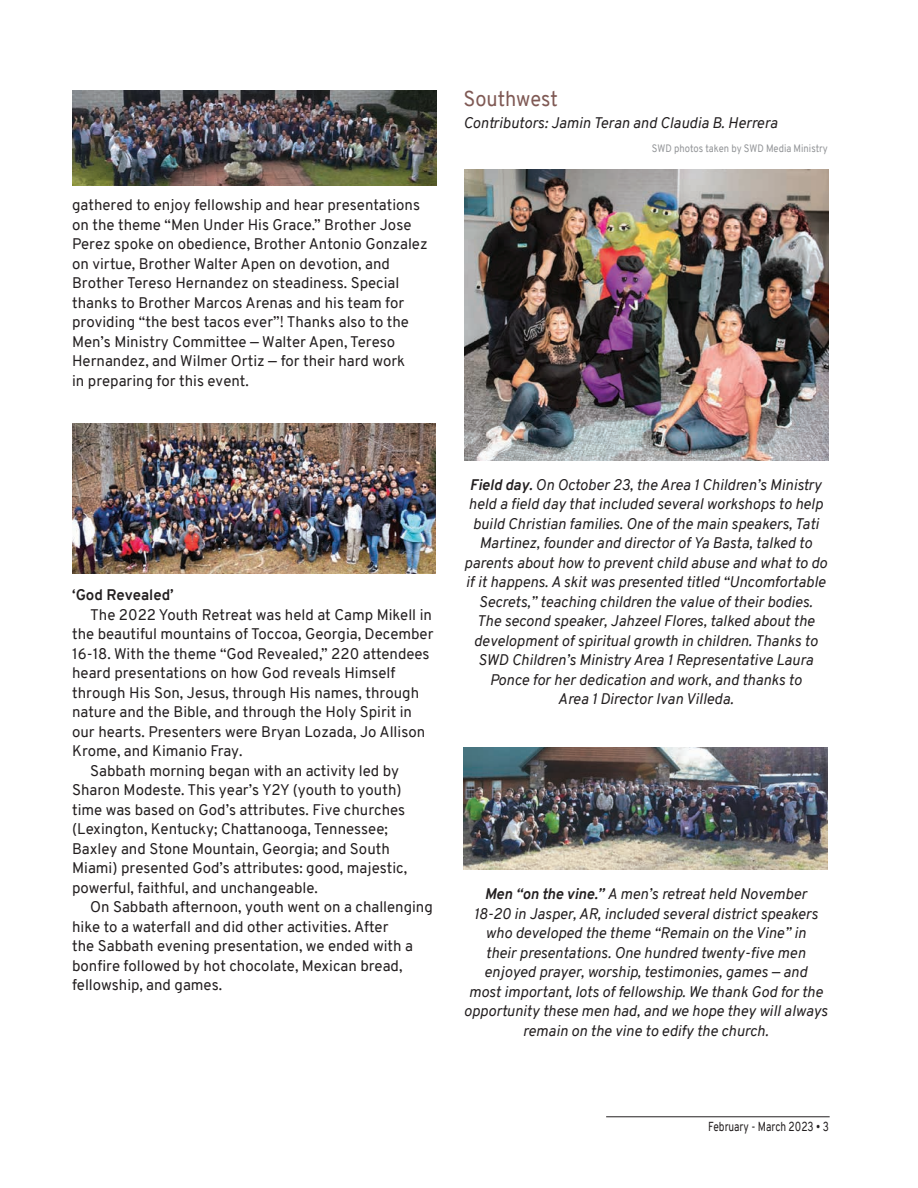
<style>
.page{position:relative;width:918px;height:1188px;background:#fff}
.page>*{position:absolute;margin:0;border:0;box-sizing:border-box;transform-origin:0 0}
.District_News_Title{font:21px "Overpass";color:#7f5954;scale:.95 1}
.News-CR{font:15px/19.5px "Overpass";color:#231f20}
.Caption-CR{font:italic 15px/19.5px "Overpass";color:#231f20;text-align:center}
.Contributor{font:italic 15px "Overpass";color:#231f20}
.News-Bold_Title{font:700 15px "Overpass";color:#231f20}
.t1{font:12.75px "Overpass";color:#231f20;scale:.8 1}
.t2{font:10.5px "Overpass";color:#939598;scale:.9 1}
.s1{font-weight:700}
</style>
<div class="page">
<hr style="left:606px;top:1116px;width:224px;height:1px;background:#231f20">
<img style="left:72px;top:90px;width:364px;height:95px">
<img style="left:464px;top:170px;width:365px;height:290px">
<img style="left:464px;top:748px;width:364px;height:121px">
<img style="left:72px;top:424px;width:364px;height:150px">
<p class="News-CR" style="left:72px;top:195px;width:357px">gathered to enjoy fellowship and hear presentations on the theme “Men Under His Grace.” Brother Jose Perez spoke on obedience, Brother Antonio Gonzalez on virtue, Brother Walter Apen on devotion, and Brother Tereso Hernandez on steadiness. Special thanks to Brother Marcos Arenas and his team for providing “the best tacos ever”! Thanks also to the Men’s Ministry Committee — Walter Apen, Tereso Hernandez, and Wilmer Ortiz — for their hard work<br>in preparing for this event.</p>
<p class="District_News_Title" style="left:464px;top:83px;width:101px">Southwest</p>
<p class="Contributor" style="left:464px;top:112px;width:315px">Contributors: Jamin Teran and Claudia B. Herrera</p>
<p class="t2" style="left:652px;top:141px;width:197px">SWD photos taken by SWD Media Ministry</p>
<p class="News-Bold_Title" style="left:72px;top:584px;width:103px">‘God Revealed’</p>
<p class="News-CR" style="left:72px;top:605px;width:363px;text-indent:18px">The 2022 Youth Retreat was held at Camp Mikell in the beautiful mountains of Toccoa, Georgia, December 16-18. With the theme “God Revealed,” 220 attendees heard presentations on how God reveals Himself through His Son, Jesus, through His names, through nature and the Bible, and through the Holy Spirit in our hearts. Presenters were Bryan Lozada, Jo Allison Krome, and Kimanio Fray.</p>
<p class="News-CR" style="left:72px;top:761px;width:336px;text-indent:18px">Sabbath morning began with an activity led by Sharon Modeste. This year’s Y2Y (youth to youth) time was based on God’s attributes. Five churches (Lexington, Kentucky; Chattanooga, Tennessee; Baxley and Stone Mountain, Georgia; and South Miami) presented God’s attributes: good, majestic, powerful, faithful, and unchangeable.</p>
<p class="News-CR" style="left:72px;top:897px;width:362px;text-indent:18px">On Sabbath afternoon, youth went on a challenging hike to a waterfall and did other activities. After<br>the Sabbath evening presentation, we ended with a bonfire followed by hot chocolate, Mexican bread, fellowship, and games.</p>
<p class="Caption-CR" style="left:464px;top:475px;width:365px"><span class="s1">Field day.</span> On October 23, the Area 1 Children’s Ministry held a field day that included several workshops to help build Christian families. One of the main speakers, Tati Martinez, founder and director of Ya Basta, talked to parents about how to prevent child abuse and what to do if it happens. A skit was presented titled “Uncomfortable Secrets,” teaching children the value of their bodies.<br>The second speaker, Jahzeel Flores, talked about the development of spiritual growth in children. Thanks to SWD Children’s Ministry Area 1 Representative Laura Ponce for her dedication and work, and thanks to<br>Area 1 Director Ivan Villeda.</p>
<p class="Caption-CR" style="left:464px;top:884px;width:365px"><span class="s1">Men “on the vine.”</span> A men’s retreat held November<br>18-20 in Jasper, AR, included several district speakers who developed the theme “Remain on the Vine” in<br>their presentations. One hundred twenty-five men enjoyed prayer, worship, testimonies, games — and<br>most important, lots of fellowship. We thank God for the opportunity these men had, and we hope they will always remain on the vine to edify the church.</p>
<p class="t1" style="left:708px;top:1117px;width:152px">February - March 2023 • 3</p>
</div>
